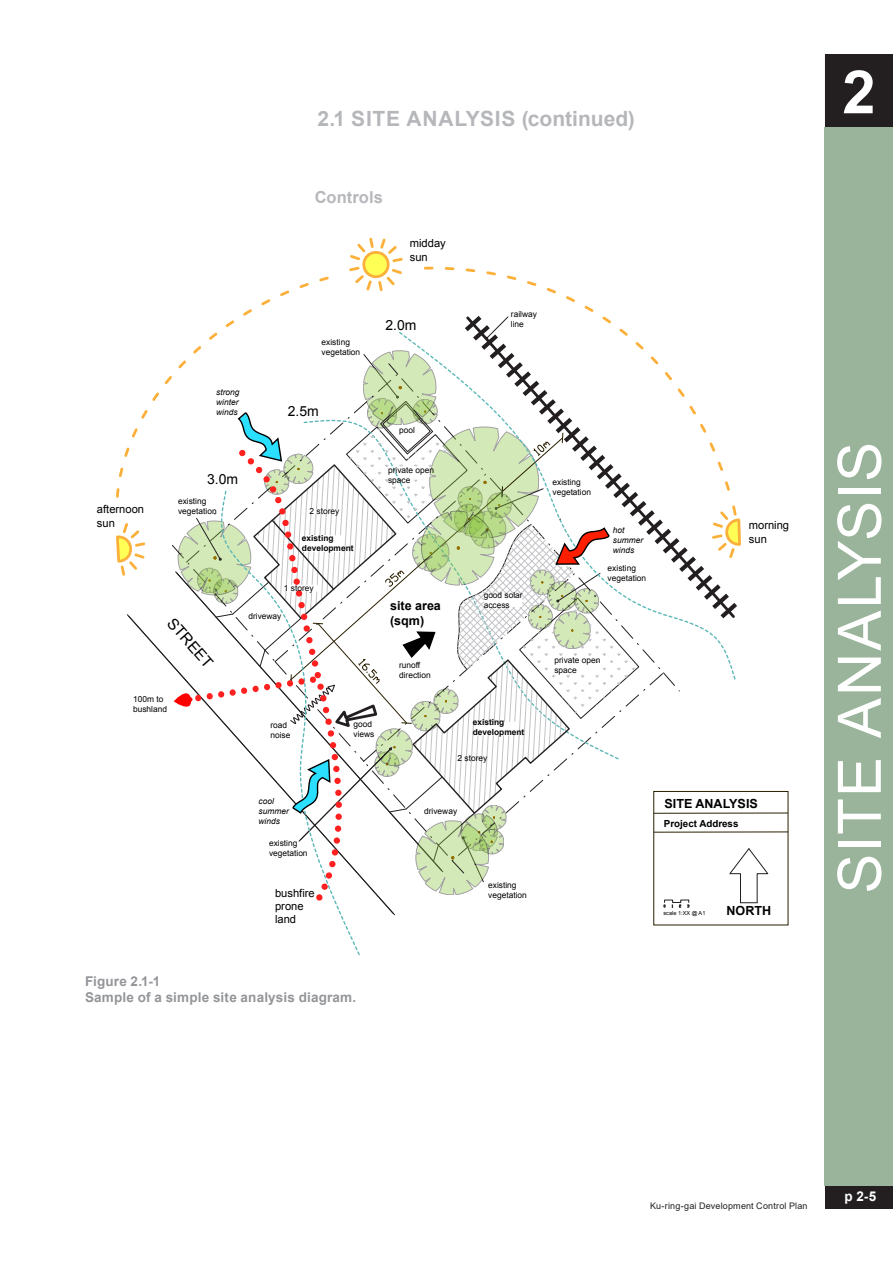
<style>
.page{position:relative;width:893px;height:1263px;background:#fff}
.page>*{position:absolute;margin:0;border:0;box-sizing:border-box;transform-origin:0 0}
._5b__Side_bar{font:60px "Arial";letter-spacing:.02em;color:#fff}
._5ai__chapter_no_pages{font:700 60px "Arial";color:#fff}
._1b__header_continue{font:700 21px "Arial";letter-spacing:.01em;color:#b6b7bb}
._2a__title_heading{font:700 16.5px "Arial";letter-spacing:.005em;color:#b6b7bb}
.t1{font:15.3px "Arial";color:#000}
.t2{font:13.95px "Arial";color:#000}
._1g__figure_label{font:700 13.5px "Arial";letter-spacing:.015em;color:#939598}
._4b__footer_number-page{font:700 13.5px "Arial";color:#fff}
.t3{font:700 12.6px/15px "Arial";color:#000}
.t4{font:11.1px/13.4px "Arial";color:#000}
.t5{font:700 9.75px "Arial";color:#000}
._4a__footer{font:9px "Arial";letter-spacing:.02em;color:#231f20}
.t6{font:8.4px/10.1px "Arial";color:#000}
.t7{font:italic 8.4px/10.1px "Arial";color:#000}
.t8{font:700 8.4px/10.1px "Arial";color:#000}
.t9{font:5.55px "Arial";color:#000}
</style>
<div class="page">
<div style="left:825px;top:54px;width:68px;height:74px;background:#231f20"></div>
<div style="left:825px;top:1186px;width:68px;height:23px;background:#231f20"></div>
<div style="left:825px;top:128px;width:68px;height:1058px;background:#99b49a"></div>
<svg style="left:349px;top:237px;width:54px;height:55px"></svg>
<svg style="left:116px;top:523px;width:30px;height:53px"></svg>
<hr style="left:654px;top:832px;width:134px;height:1px;background:#2a1f00">
<hr style="left:654px;top:813px;width:134px;height:1px;background:#2a1f00">
<svg style="left:116px;top:276px;width:213px;height:222px"></svg>
<svg style="left:423px;top:266px;width:171px;height:45px"></svg>
<svg style="left:171px;top:311px;width:597px;height:614px"></svg>
<p class="_1b__header_continue" style="left:317px;top:104px;width:319px">2.1 SITE ANALYSIS (continued)</p>
<p class="_2a__title_heading" style="left:315px;top:186px;width:70px">Controls</p>
<p class="t4" style="left:410px;top:237px;width:37px">midday sun</p>
<p class="t4" style="left:97px;top:503px;width:49px">afternoon sun</p>
<p class="t7" style="left:216px;top:387px;width:25px;text-align:justify">strong winter winds</p>
<p class="t2" style="left:207px;top:470px;width:33px">3.0m</p>
<p class="t6" style="left:178px;top:496px;width:40px">existing vegetation</p>
<p class="t6" style="left:322px;top:337px;width:40px">existing vegetation</p>
<p class="t2" style="left:288px;top:402px;width:33px">2.5m</p>
<p class="t6" style="left:310px;top:506px;width:31px">2 storey</p>
<p class="t8" style="left:302px;top:533px;width:53px">existing development</p>
<p class="t2" style="left:385px;top:316px;width:33px">2.0m</p>
<p class="t6" style="left:399px;top:425px;width:17px">pool</p>
<p class="t6" style="left:388px;top:465px;width:48px">private open space</p>
<p class="t1" style="left:178px;top:613px;width:62px;rotate:49deg">STREET</p>
<p class="t6" style="left:133px;top:694px;width:35px">100m to bushland</p>
<p class="t6" style="left:284px;top:583px;width:31px">1 storey</p>
<p class="t6" style="left:248px;top:611px;width:35px">driveway</p>
<p class="t6" style="left:270px;top:720px;width:22px">road noise</p>
<p class="t3" style="left:390px;top:598px;width:52px">site area (sqm)</p>
<p class="t6" style="left:399px;top:660px;width:33px">runoff direction</p>
<p class="t6" style="left:353px;top:719px;width:22px">good views</p>
<p class="t6" style="left:511px;top:309px;width:28px">railway line</p>
<p class="t6" style="left:484px;top:590px;width:41px">good solar access</p>
<p class="t8" style="left:473px;top:718px;width:53px">existing development</p>
<p class="t6" style="left:458px;top:753px;width:31px">2 storey</p>
<p class="t7" style="left:259px;top:796px;width:32px">cool summer winds</p>
<p class="t6" style="left:269px;top:838px;width:40px">existing vegetation</p>
<p class="t4" style="left:275px;top:886px;width:41px">bushfire prone land</p>
<p class="t6" style="left:424px;top:806px;width:35px">driveway</p>
<p class="t6" style="left:488px;top:880px;width:40px">existing vegetation</p>
<p class="t6" style="left:552px;top:477px;width:40px">existing vegetation</p>
<p class="t7" style="left:613px;top:525px;width:32px">hot summer winds</p>
<p class="t6" style="left:608px;top:563px;width:40px">existing vegetation</p>
<p class="t6" style="left:554px;top:655px;width:48px">private open space</p>
<p class="t4" style="left:749px;top:519px;width:42px">morning sun</p>
<p class="t3" style="left:665px;top:796px;width:95px">SITE ANALYSIS</p>
<p class="t5" style="left:664px;top:817px;width:76px">Project Address</p>
<p class="t9" style="left:663px;top:909px;width:43px">scale 1:XX @ A1</p>
<p class="t3" style="left:726px;top:903px;width:46px">NORTH</p>
<p class="_1g__figure_label" style="left:85px;top:971px;width:77px">Figure 2.1-1</p>
<p class="_1g__figure_label" style="left:85px;top:988px;width:273px">Sample of a simple site analysis diagram.</p>
<p class="_5ai__chapter_no_pages" style="left:842px;top:50px;width:35px">2</p>
<p class="_5b__Side_bar" style="left:818px;top:893px;width:453px;rotate:-90deg">SITE ANALYSIS</p>
<p class="_4a__footer" style="left:650px;top:1199px;width:159px">Ku-ring-gai Development Control Plan</p>
<p class="_4b__footer_number-page" style="left:844px;top:1187px;width:34px">p 2-5</p>
</div>
